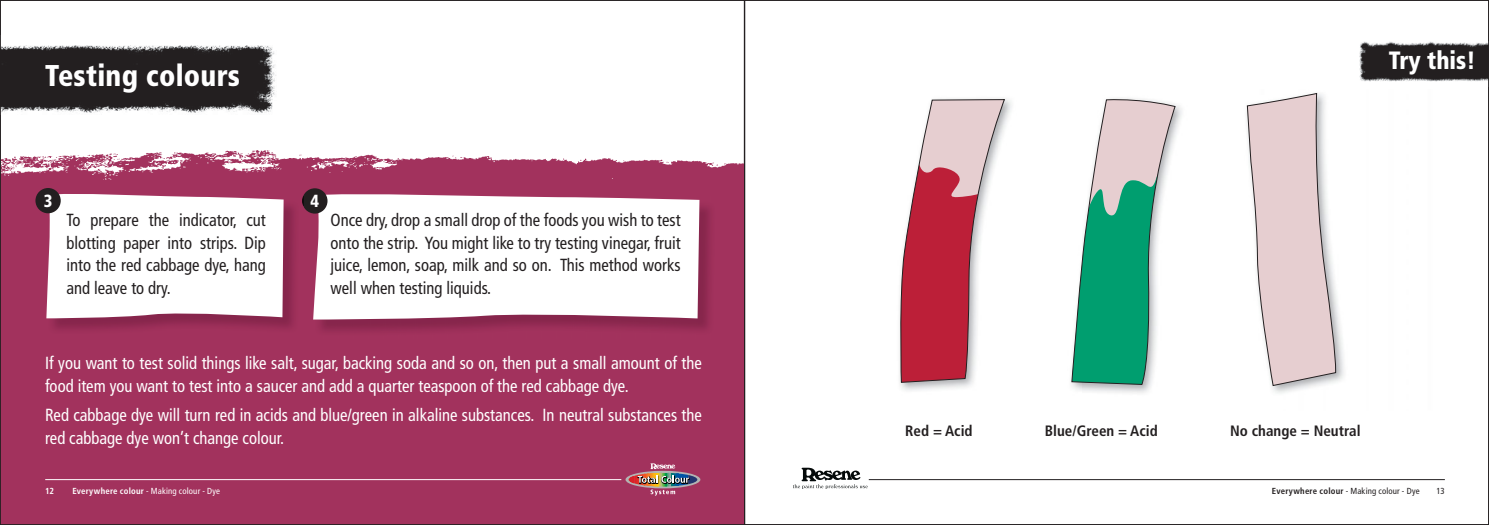
<style>
.page{position:relative;width:1489px;height:525px;background:#fff}
.page>*{position:absolute;margin:0;border:0;box-sizing:border-box;transform-origin:0 0}
.t1{font:900 condensed 30px "Frutiger";letter-spacing:.01em;color:#fff;scale:.95 1}
.t2{font:900 condensed 25px "Frutiger";color:#fff;scale:.95 1}
.t3{font:condensed 17.5px/22.5px "Frutiger";color:#fff;scale:.95 1}
.t4{font:condensed 17.5px/22.5px "Frutiger";color:#231f20;text-align:justify;scale:.95 1}
.t5{font:900 condensed 17.5px "Frutiger";color:#fff;scale:.95 1}
.t6{font:700 condensed 15px "Frutiger";color:#231f20}
.t7{font:condensed 8.75px "Frutiger";letter-spacing:.02em;color:#231f20}
.t8{font:condensed 8.75px "Frutiger";letter-spacing:.02em;color:#fff}
.t9{font:700 condensed 8.75px "Frutiger";color:#fff}
.s1{font-weight:700}
</style>
<div class="page">
<img style="left:900px;top:98px;width:112px;height:293px">
<svg style="left:899px;top:99px;width:105px;height:284px"></svg>
<img style="left:1081px;top:105px;width:101px;height:288px">
<svg style="left:1071px;top:98px;width:104px;height:287px"></svg>
<img style="left:1272px;top:303px;width:72px;height:90px">
<svg style="left:1246px;top:93px;width:91px;height:293px"></svg>
<div style="left:0;top:181px;width:744px;height:343px;background:#a2325d"></div>
<img style="left:2px;top:150px;width:740px;height:31px">
<img style="left:2px;top:45px;width:274px;height:68px">
<img style="left:314px;top:199px;width:396px;height:132px">
<div style="left:313px;top:192px;width:386px;height:127px;background:#fff"></div>
<div style="left:302px;top:188px;width:25px;height:25px;background:#231f20;border-radius:50%"></div>
<img style="left:48px;top:199px;width:246px;height:130px">
<div style="left:46px;top:194px;width:237px;height:124px;background:#fff"></div>
<div style="left:35px;top:188px;width:26px;height:25px;background:#231f20;border-radius:50%"></div>
<img style="left:1359px;top:41px;width:127px;height:41px">
<svg style="left:625px;top:470px;width:75px;height:18px"></svg>
<svg style="left:689px;top:473px;width:8px;height:13px"></svg>
<svg style="left:628px;top:463px;width:61px;height:32px"></svg>
<hr style="left:45px;top:479px;width:576px;height:1px;background:#fff">
<hr style="left:868px;top:479px;width:576px;height:1px;background:#231f20">
<svg style="left:793px;top:467px;width:74px;height:21px"></svg>
<h1 class="t1" style="left:45px;top:64px;width:207px">Testing colours</h1>
<p class="t5" style="left:44px;top:194px;width:11px">3</p>
<p class="t4" style="left:66px;top:210px;width:211px">To prepare the indicator, cut blotting paper into strips. Dip into the red cabbage dye, hang and leave to dry.</p>
<p class="t5" style="left:310px;top:194px;width:11px">4</p>
<p class="t4" style="left:330px;top:210px;width:370px">Once dry, drop a small drop of the foods you wish to test onto the strip. You might like to try testing vinegar, fruit juice, lemon, soap, milk and so on. This method works well when testing liquids.</p>
<p class="t3" style="left:45px;top:353px;width:693px">If you want to test solid things like salt, sugar, backing soda and so on, then put a small amount of the food item you want to test into a saucer and add a quarter teaspoon of the red cabbage dye.</p>
<p class="t3" style="left:45px;top:405px;width:693px">Red cabbage dye will turn red in acids and blue/green in alkaline substances. In neutral substances the red cabbage dye won’t change colour.</p>
<h2 class="t2" style="left:1388px;top:50px;width:93px">Try this!</h2>
<p class="t6" style="left:905px;top:425px;width:69px">Red = Acid</p>
<p class="t6" style="left:1044px;top:425px;width:114px">Blue/Green = Acid</p>
<p class="t6" style="left:1230px;top:425px;width:132px">No change = Neutral</p>
<p class="t9" style="left:45px;top:487px;width:10px">12</p>
<p class="t8" style="left:72px;top:487px;width:149px"><span class="s1">Everywhere colour</span> - Making colour - Dye</p>
<p class="t7" style="left:1271px;top:487px;width:149px"><span class="s1">Everywhere colour</span> - Making colour - Dye</p>
<p class="t7" style="left:1436px;top:487px;width:10px">13</p>
</div>
